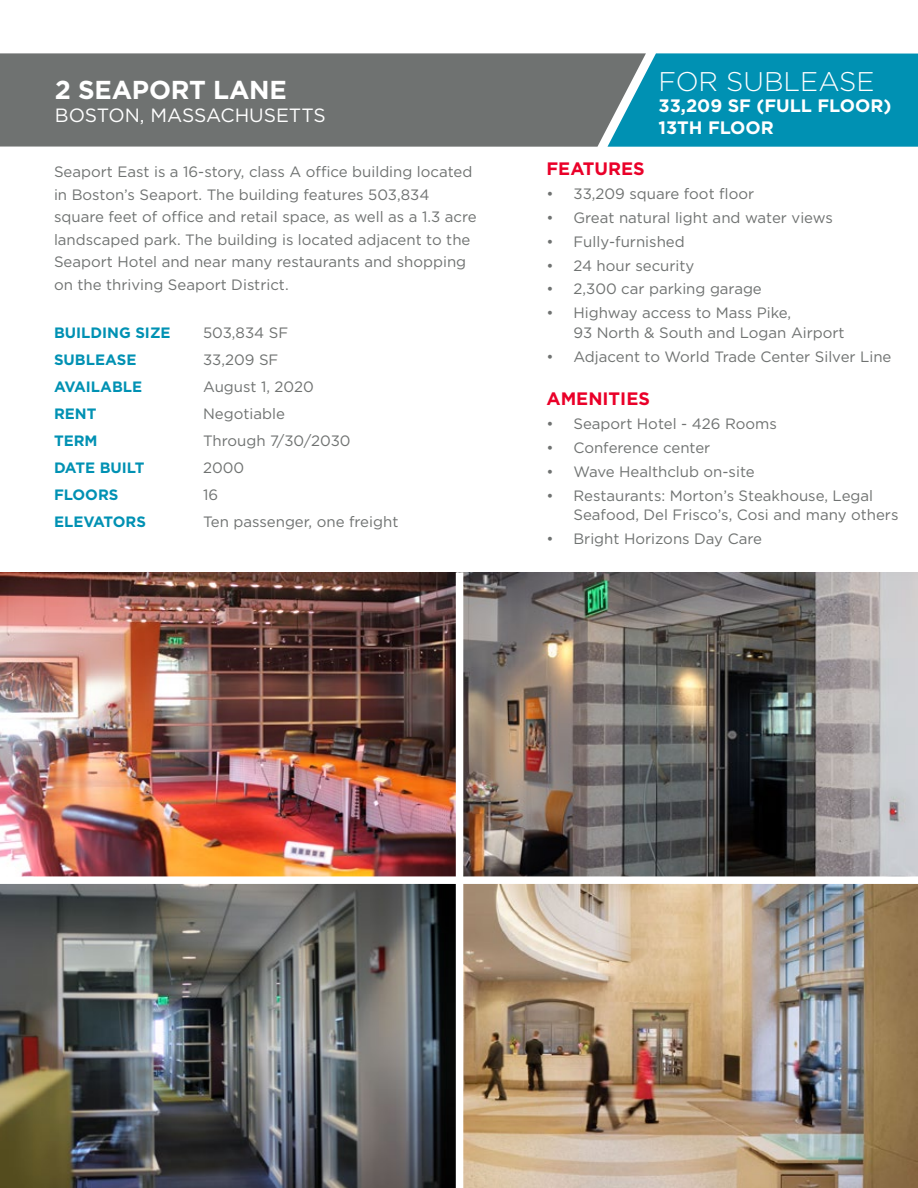
<style>
.page{position:relative;width:918px;height:1188px;background:#fff}
.page>*{position:absolute;margin:0;border:0;box-sizing:border-box;transform-origin:0 0}
.t1{font:300 27px "Gotham";color:#fff}
.t2{font:700 25.95px "Gotham";letter-spacing:-.01em;color:#fff}
.t3{font:19.2px "Gotham";color:#fff}
.t4{font:700 18px/21.6px "Gotham";color:#fff}
.t5{font:700 18px "Gotham";color:#ea0029}
.t6{font:15px/22.5px "Gotham";color:#6f7271}
.t7{font:700 15px "Gotham";color:#0091b3}
</style>
<div class="page">
<div style="left:0;top:53px;width:608px;height:94px;background:#6f7271"></div>
<svg style="left:608px;top:53px;width:310px;height:94px;background:#0e93b2"></svg>
<img style="left:0;top:572px;width:456px;height:304px">
<img style="left:463px;top:572px;width:455px;height:616px">
<img style="left:0;top:884px;width:456px;height:304px">
<div style="left:0;top:876px;width:918px;height:8px;background:#fff"></div>
<h2 class="t2" style="left:55px;top:73px;width:234px">2 SEAPORT LANE</h2>
<p class="t3" style="left:55px;top:104px;width:272px">BOSTON, MASSACHUSETTS</p>
<h1 class="t1" style="left:658px;top:65px;width:218px">FOR SUBLEASE</h1>
<p class="t4" style="left:658px;top:95px;width:234px">33,209 SF (FULL FLOOR)<br>13TH FLOOR</p>
<p class="t6" style="left:54px;top:161px;width:424px">Seaport East is a 16-story, class A office building located in Boston’s Seaport. The building features 503,834 square feet of office and retail space, as well as a 1.3 acre landscaped park. The building is located adjacent to the Seaport Hotel and near many restaurants and shopping on the thriving Seaport District.</p>
<p class="t5" style="left:546px;top:157px;width:100px">FEATURES</p>
<p class="t6" style="left:546px;top:182px;width:209px">• 33,209 square foot floor</p>
<p class="t6" style="left:546px;top:206px;width:288px">• Great natural light and water views</p>
<p class="t6" style="left:546px;top:230px;width:140px">• Fully-furnished</p>
<p class="t6" style="left:546px;top:254px;width:150px">• 24 hour security</p>
<p class="t6" style="left:546px;top:278px;width:217px">• 2,300 car parking garage</p>
<p class="t6" style="left:573px;top:303px;width:273px;line-height:19.5px;text-indent:-27px">• Highway access to Mass Pike,<br>93 North &amp; South and Logan Airport</p>
<p class="t6" style="left:546px;top:345px;width:346px">• Adjacent to World Trade Center Silver Line</p>
<p class="t7" style="left:54px;top:323px;width:118px">BUILDING SIZE</p>
<p class="t6" style="left:203px;top:322px;width:87px">503,834 SF</p>
<p class="t7" style="left:54px;top:350px;width:84px">SUBLEASE</p>
<p class="t6" style="left:203px;top:349px;width:77px">33,209 SF</p>
<p class="t7" style="left:54px;top:377px;width:90px">AVAILABLE</p>
<p class="t6" style="left:203px;top:376px;width:112px">August 1, 2020</p>
<p class="t7" style="left:54px;top:404px;width:44px">RENT</p>
<p class="t6" style="left:203px;top:403px;width:83px">Negotiable</p>
<p class="t7" style="left:54px;top:431px;width:45px">TERM</p>
<p class="t6" style="left:203px;top:430px;width:149px">Through 7/30/2030</p>
<p class="t7" style="left:54px;top:458px;width:92px">DATE BUILT</p>
<p class="t6" style="left:203px;top:457px;width:43px">2000</p>
<p class="t7" style="left:54px;top:485px;width:66px">FLOORS</p>
<p class="t6" style="left:203px;top:484px;width:17px">16</p>
<p class="t7" style="left:54px;top:512px;width:94px">ELEVATORS</p>
<p class="t6" style="left:203px;top:511px;width:197px">Ten passenger, one freight</p>
<p class="t5" style="left:546px;top:387px;width:105px">AMENITIES</p>
<p class="t6" style="left:546px;top:413px;width:232px">• Seaport Hotel - 426 Rooms</p>
<p class="t6" style="left:546px;top:436px;width:165px">• Conference center</p>
<p class="t6" style="left:546px;top:460px;width:210px">• Wave Healthclub on-site</p>
<p class="t6" style="left:573px;top:485px;width:327px;line-height:19.5px;text-indent:-27px">• Restaurants: Morton’s Steakhouse, Legal<br>Seafood, Del Frisco’s, Cosi and many others</p>
<p class="t6" style="left:546px;top:527px;width:217px">• Bright Horizons Day Care</p>
</div>
